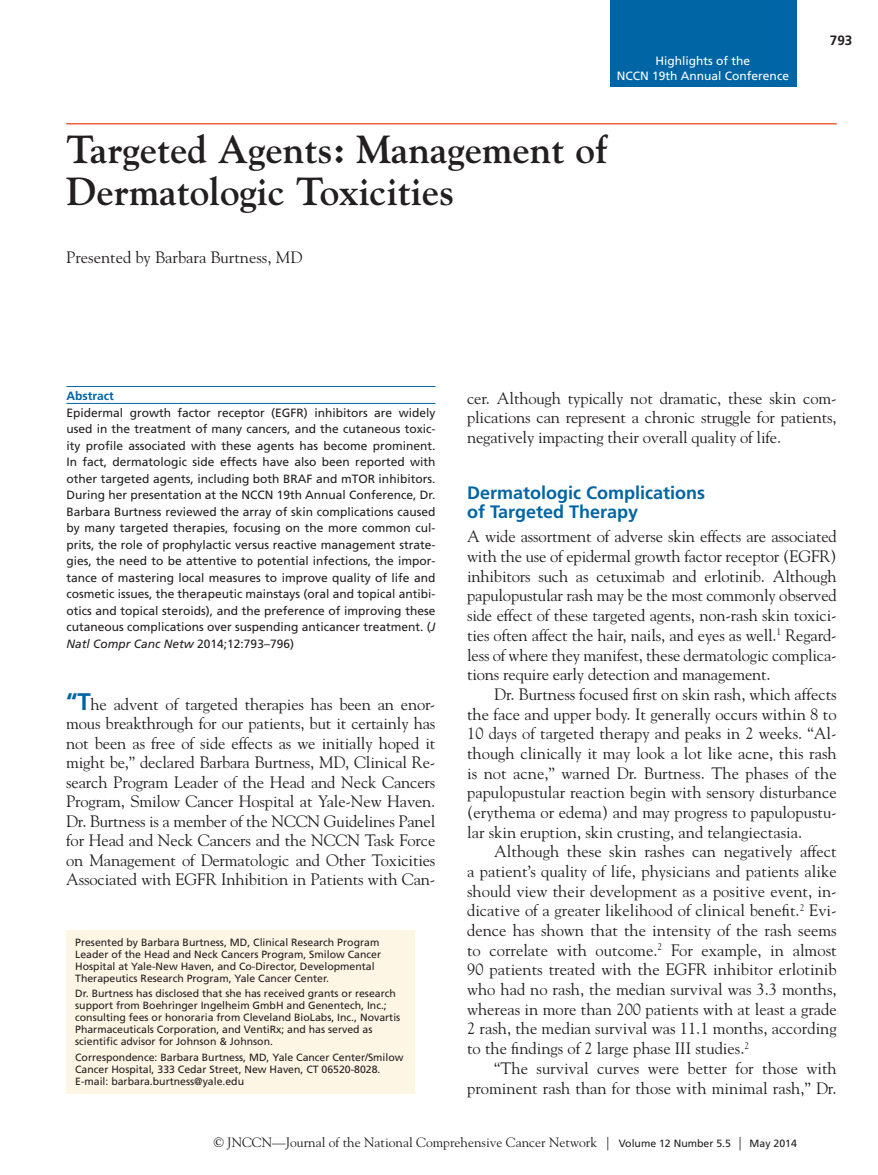
<style>
.page{position:relative;width:878px;height:1175px;background:#fff}
.page>*{position:absolute;margin:0;border:0;box-sizing:border-box;transform-origin:0 0}
.OAT{font:700 39px/42px "Goudy Std";color:#231f20}
.t1{font:700 18px/19.6px "Frutiger LT Std";color:#0065a4}
.TXT{font:16.5px/19.6px "Goudy Std";color:#231f20;text-align:justify}
.TXT__opening_para{font:16.5px/19.5px "Goudy Std";letter-spacing:-.01em;color:#231f20;text-align:justify}
.TXT__flush{font:16.5px/19.6px "Goudy Std";letter-spacing:-.01em;color:#231f20;text-align:justify}
.OAA{font:16.5px "Goudy Std";color:#231f20}
.t2{font:13.5px "Goudy Std";color:#231f20}
.t3{font:700 13.5px "Frutiger LT Std";color:#231f20}
.ABS{font:12px/16.5px "Frutiger LT Std";color:#231f20;text-align:justify}
.t4{font:12px/14.4px "Frutiger LT Std";color:#fff;text-align:center}
.ABS_Header{font:700 12px "Frutiger LT Std";color:#0065a4}
.OFN4{font:10.5px/12px "Frutiger LT Std";color:#231f20}
.s1{font-style:italic}
.s2{font-family:"Frutiger LT Std";font-weight:700;font-size:24px;color:#0065a4}
.s3{font-family:"Frutiger LT Std";font-size:10.5px}
</style>
<div class="page">
<div style="left:610px;top:0;width:186px;height:87px;background:#0065a4"></div>
<hr style="left:66px;top:123px;width:770px;height:1px;background:#ed633e">
<hr style="left:66px;top:386px;width:369px;height:1px;background:#0065a4">
<hr style="left:66px;top:403px;width:369px;height:1px;background:#0065a4">
<div style="left:66px;top:929px;width:348px;height:164px;background:#fef6e5"></div>
<p class="t4" style="left:617px;top:54px;width:174px">Highlights of the<br>NCCN 19th Annual Conference</p>
<p class="OAT" style="left:66px;top:128px;width:543px">Targeted Agents: Management of<br>Dermatologic Toxicities</p>
<p class="OAA" style="left:66px;top:247px;width:237px">Presented by Barbara Burtness, MD</p>
<p class="t3" style="left:829px;top:32px;width:24px">793</p>
<p class="ABS_Header" style="left:66px;top:389px;width:49px">Abstract</p>
<p class="ABS" style="left:66px;top:404px;width:370px">Epidermal growth factor receptor (EGFR) inhibitors are widely used in the treatment of many cancers, and the cutaneous toxic&shy;ity profile associated with these agents has become prominent.<br>In fact, dermatologic side effects have also been reported with other targeted agents, including both BRAF and mTOR inhibitors.<br>During her presentation at the NCCN 19th Annual Conference, Dr.<br>Barbara Burtness reviewed the array of skin complications caused by many targeted therapies, focusing on the more common cul&shy;prits, the role of prophylactic versus reactive management strate&shy;gies, the need to be attentive to potential infections, the impor&shy;tance of mastering local measures to improve quality of life and cosmetic issues, the therapeutic mainstays (oral and topical antibi&shy;otics and topical steroids), and the preference of improving these cutaneous complications over suspending anticancer treatment. (<span class="s1">J Natl Compr Canc Netw</span> 2014;12:793–796)</p>
<p class="TXT__opening_para" style="left:66px;top:694px;width:371px"><span class="s2">“T</span>he advent of targeted therapies has been an enor&shy;mous breakthrough for our patients, but it certainly has not been as free of side effects as we initially hoped it might be,” declared Barbara Burtness, MD, Clinical Re&shy;search Program Leader of the Head and Neck Cancers Program, Smilow Cancer Hospital at Yale-New Haven.<br>Dr. Burtness is a member of the NCCN Guidelines Panel for Head and Neck Cancers and the NCCN Task Force on Management of Dermatologic and Other Toxicities Associated with EGFR Inhibition in Patients with Can-</p>
<p class="OFN4" style="left:75px;top:936px;width:307px">Presented by Barbara Burtness, MD, Clinical Research Program Leader of the Head and Neck Cancers Program, Smilow Cancer Hospital at Yale-New Haven, and Co-Director, Developmental Therapeutics Research Program, Yale Cancer Center.</p>
<p class="OFN4" style="left:75px;top:987px;width:326px">Dr. Burtness has disclosed that she has received grants or research support from Boehringer Ingelheim GmbH and Genentech, Inc.; consulting fees or honoraria from Cleveland BioLabs, Inc., Novartis Pharmaceuticals Corporation, and VentiRx; and has served as scientific advisor for Johnson &amp; Johnson.</p>
<p class="OFN4" style="left:75px;top:1050px;width:330px">Correspondence: Barbara Burtness, MD, Yale Cancer Center/Smilow<br>Cancer Hospital, 333 Cedar Street, New Haven, CT 06520-8028.<br>E-mail: barbara.burtness@yale.edu</p>
<p class="TXT__opening_para" style="left:467px;top:388px;width:371px">cer. Although typically not dramatic, these skin com&shy;plications can represent a chronic struggle for patients, negatively impacting their overall quality of life.</p>
<h1 class="t1" style="left:467px;top:482px;width:240px">Dermatologic Complications of Targeted Therapy</h1>
<p class="TXT__flush" style="left:467px;top:526px;width:371px">A wide assortment of adverse skin effects are associated with the use of epidermal growth factor receptor (EGFR) inhibitors such as cetuximab and erlotinib. Although papulopustular rash may be the most commonly observed side effect of these targeted agents, non-rash skin toxici&shy;ties often affect the hair, nails, and eyes as well.<sup>1</sup> Regard&shy;less of where they manifest, these dermatologic complica&shy;tions require early detection and management.</p>
<p class="TXT" style="left:467px;top:684px;width:371px;text-indent:27px">Dr. Burtness focused first on skin rash, which affects the face and upper body. It generally occurs within 8 to 10 days of targeted therapy and peaks in 2 weeks. “Al&shy;though clinically it may look a lot like acne, this rash is not acne,” warned Dr. Burtness. The phases of the papulopustular reaction begin with sensory disturbance (erythema or edema) and may progress to papulopustu&shy;lar skin eruption, skin crusting, and telangiectasia.</p>
<p class="TXT" style="left:467px;top:841px;width:371px;text-indent:27px">Although these skin rashes can negatively affect a patient’s quality of life, physicians and patients alike should view their development as a positive event, in&shy;dicative of a greater likelihood of clinical benefit.<sup>2</sup> Evi&shy;dence has shown that the intensity of the rash seems to correlate with outcome.<sup>2</sup> For example, in almost 90 patients treated with the EGFR inhibitor erlotinib who had no rash, the median survival was 3.3 months, whereas in more than 200 patients with at least a grade 2 rash, the median survival was 11.1 months, according to the findings of 2 large phase III studies.<sup>2</sup></p>
<p class="TXT" style="left:467px;top:1058px;width:371px;text-align:right">“The survival curves were better for those with prominent rash than for those with minimal rash,” Dr.</p>
<p class="t2" style="left:214px;top:1134px;width:584px">© JNCCN—Journal of the National Comprehensive Cancer Network | <span class="s3">Volume 12 Number 5.5</span> | <span class="s3">May 2014</span></p>
</div>
